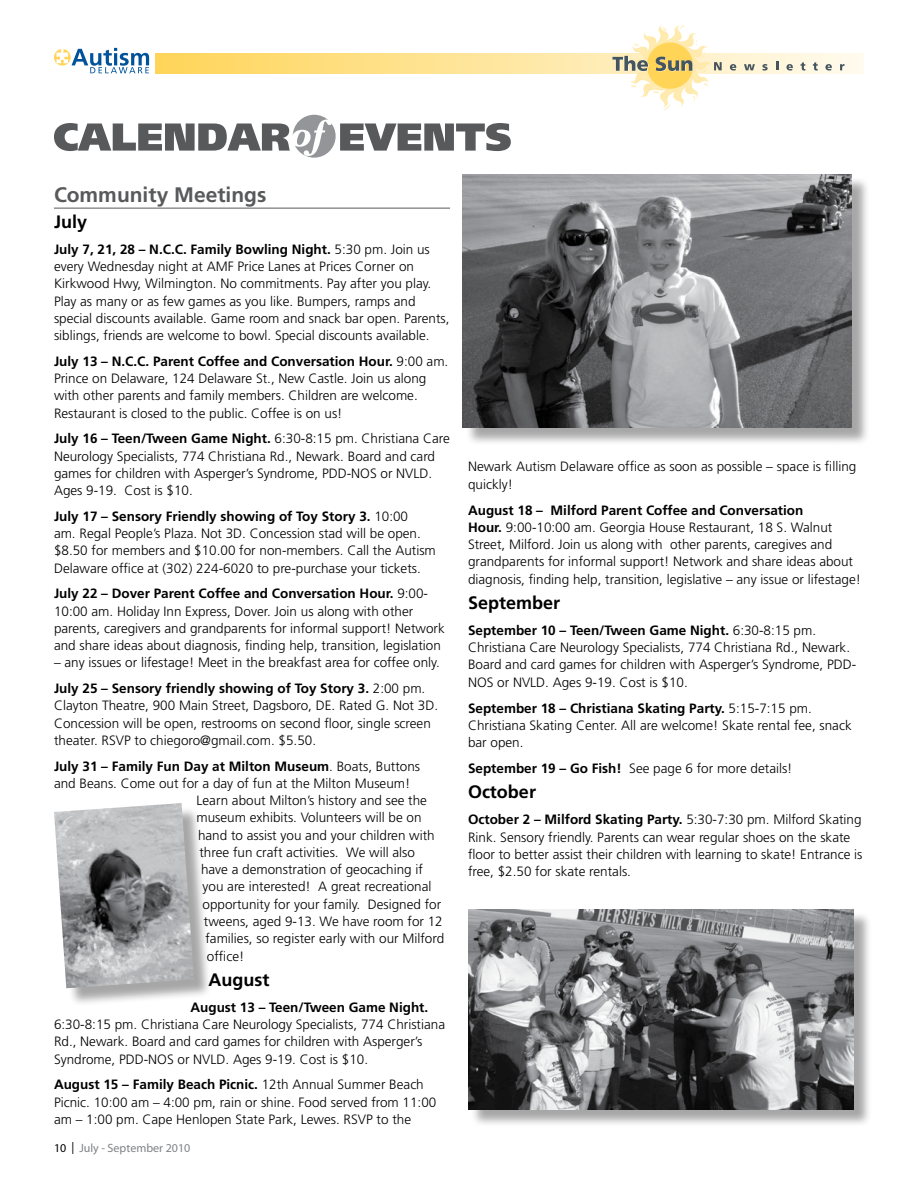
<style>
.page{position:relative;width:918px;height:1188px;background:#fff}
.page>*{position:absolute;margin:0;border:0;box-sizing:border-box;transform-origin:0 0}
.t1{font:700 21px "Frutiger";color:#58595b}
.t2{font:700 18px "Frutiger";color:#000}
.t3{font:300 13.5px/17.2px "Frutiger";color:#000}
.t4{font:700 13.5px "Frutiger";color:#000}
.t5{font:12px "Myriad Pro";color:#808285}
.s1{font-weight:700}
.s2{font-weight:300}
.s3{color:#000}
</style>
<div class="page">
<svg style="left:155px;top:53px;width:708px;height:21px;background:#fee49a"></svg>
<svg style="left:54px;top:49px;width:17px;height:17px"></svg>
<svg style="left:57px;top:48px;width:92px;height:25px"></svg>
<svg style="left:613px;top:24px;width:109px;height:86px"></svg>
<svg style="left:730px;top:64px;width:6px;height:7px"></svg>
<svg style="left:744px;top:64px;width:11px;height:6px"></svg>
<svg style="left:762px;top:64px;width:6px;height:7px"></svg>
<svg style="left:776px;top:62px;width:2px;height:8px"></svg>
<svg style="left:786px;top:64px;width:7px;height:7px"></svg>
<svg style="left:801px;top:62px;width:4px;height:9px"></svg>
<svg style="left:813px;top:62px;width:5px;height:9px"></svg>
<svg style="left:825px;top:64px;width:7px;height:7px"></svg>
<svg style="left:840px;top:64px;width:5px;height:6px"></svg>
<div style="left:293px;top:115px;width:43px;height:43px;background:#939598;border-radius:50%"></div>
<svg style="left:54px;top:120px;width:278px;height:36px"></svg>
<svg style="left:340px;top:123px;width:171px;height:28px"></svg>
<hr style="left:54px;top:208px;width:396px;height:1px;background:#58595b">
<div style="left:465px;top:177px;width:405px;height:269px;background:#000;opacity:.35"></div>
<img style="left:463px;top:174px;width:389px;height:253px">
<div style="left:56px;top:805px;width:156px;height:201px;background:#000;opacity:.35"></div>
<img style="left:54px;top:803px;width:140px;height:185px">
<div style="left:470px;top:912px;width:403px;height:216px;background:#000;opacity:.35"></div>
<img style="left:468px;top:909px;width:386px;height:200px">
<h1 class="t1" style="left:54px;top:183px;width:214px">Community Meetings</h1>
<h2 class="t2" style="left:54px;top:211px;width:35px">July</h2>
<p class="t3" style="left:54px;top:241px;width:397px"><span class="s1">July 7, 21, 28 – N.C.C. Family Bowling Night.</span> 5:30 pm. Join us every Wednesday night at AMF Price Lanes at Prices Corner on Kirkwood Hwy, Wilmington. No commitments. Pay after you play.<br>Play as many or as few games as you like. Bumpers, ramps and special discounts available. Game room and snack bar open. Parents, siblings, friends are welcome to bowl. Special discounts available.</p>
<p class="t3" style="left:54px;top:353px;width:396px"><span class="s1">July 13 – N.C.C. Parent Coffee and Conversation Hour.</span> 9:00 am.<br>Prince on Delaware, 124 Delaware St., New Castle. Join us along with other parents and family members. Children are welcome.<br>Restaurant is closed to the public. Coffee is on us!</p>
<p class="t3" style="left:54px;top:430px;width:397px"><span class="s1">July 16 – Teen/Tween Game Night.</span> 6:30-8:15 pm. Christiana Care Neurology Specialists, 774 Christiana Rd., Newark. Board and card games for children with Asperger’s Syndrome, PDD-NOS or NVLD.<br>Ages 9-19. Cost is $10.</p>
<p class="t3" style="left:54px;top:508px;width:383px"><span class="s1">July 17 – Sensory Friendly showing of Toy Story 3.</span> 10:00<br>am. Regal People’s Plaza. Not 3D. Concession stad will be open. $8.50 for members and $10.00 for non-members. Call the Autism Delaware office at (302) 224-6020 to pre-purchase your tickets.</p>
<p class="t3" style="left:54px;top:585px;width:392px"><span class="s1">July 22 – Dover Parent Coffee and Conversation Hour.</span> 9:00- 10:00 am. Holiday Inn Express, Dover. Join us along with other parents, caregivers and grandparents for informal support! Network and share ideas about diagnosis, finding help, transition, legislation</p>
<p class="t3" style="left:54px;top:650px;width:387px;line-height:25.8px">– any issues or lifestage! Meet in the breakfast area for coffee only.<br><span class="s1">July 25 – Sensory friendly showing of Toy Story 3.</span> 2:00 pm.</p>
<p class="t3" style="left:54px;top:697px;width:386px">Clayton Theatre, 900 Main Street, Dagsboro, DE. Rated G. Not 3D.<br>Concession will be open, restrooms on second floor, single screen theater. RSVP to chiegoro@gmail.com. $5.50.</p>
<p class="t4" style="left:54px;top:758px;width:368px">July 31 – Family Fun Day at Milton Museum<span class="s2">. Boats, Buttons</span></p>
<p class="t3" style="left:54px;top:775px;width:358px">and Beans. Come out for a day of fun at the Milton Museum!</p>
<p class="t3" style="left:197px;top:792px;width:232px">Learn about Milton’s history and see the</p>
<p class="t3" style="left:197px;top:809px;width:227px">museum exhibits. Volunteers will be on</p>
<p class="t3" style="left:198px;top:827px;width:238px">hand to assist you and your children with</p>
<p class="t3" style="left:200px;top:844px;width:217px">three fun craft activities. We will also</p>
<p class="t3" style="left:201px;top:861px;width:224px">have a demonstration of geocaching if</p>
<p class="t3" style="left:202px;top:878px;width:231px">you are interested! A great recreational</p>
<p class="t3" style="left:202px;top:896px;width:240px">opportunity for your family. Designed for</p>
<p class="t3" style="left:204px;top:913px;width:240px">tweens, aged 9-13. We have room for 12</p>
<p class="t3" style="left:205px;top:930px;width:240px">families, so register early with our Milford</p>
<p class="t3" style="left:207px;top:947px;width:39px">office!</p>
<h2 class="t2" style="left:208px;top:969px;width:62px">August</h2>
<p class="t4" style="left:190px;top:999px;width:237px">August 13 – Teen/Tween Game Night.</p>
<p class="t3" style="left:54px;top:1016px;width:393px">6:30-8:15 pm. Christiana Care Neurology Specialists, 774 Christiana<br>Rd., Newark. Board and card games for children with Asperger’s<br>Syndrome, PDD-NOS or NVLD. Ages 9-19. Cost is $10.</p>
<p class="t3" style="left:54px;top:1076px;width:384px"><span class="s1">August 15 – Family Beach Picnic.</span> 12th Annual Summer Beach<br>Picnic. 10:00 am – 4:00 pm, rain or shine. Food served from 11:00 am – 1:00 pm. Cape Henlopen State Park, Lewes. RSVP to the</p>
<p class="t5" style="left:54px;top:1141px;width:138px"><span class="s3">10 |</span> July - September 2010</p>
<p class="t3" style="left:468px;top:458px;width:390px">Newark Autism Delaware office as soon as possible – space is filling quickly!</p>
<p class="t3" style="left:468px;top:501px;width:395px"><span class="s1">August 18 – Milford Parent Coffee and Conversation<br>Hour.</span> 9:00-10:00 am. Georgia House Restaurant, 18 S. Walnut Street, Milford. Join us along with other parents, caregives and grandparents for informal support! Network and share ideas about diagnosis, finding help, transition, legislative – any issue or lifestage!</p>
<h2 class="t2" style="left:468px;top:592px;width:94px">September</h2>
<p class="t3" style="left:468px;top:622px;width:390px"><span class="s1">September 10 – Teen/Tween Game Night.</span> 6:30-8:15 pm.<br>Christiana Care Neurology Specialists, 774 Christiana Rd., Newark.<br>Board and card games for children with Asperger’s Syndrome, PDD-NOS or NVLD. Ages 9-19. Cost is $10.</p>
<p class="t3" style="left:468px;top:699px;width:385px"><span class="s1">September 18 – Christiana Skating Party.</span> 5:15-7:15 pm.<br>Christiana Skating Center. All are welcome! Skate rental fee, snack bar open.</p>
<p class="t3" style="left:468px;top:760px;width:326px"><span class="s1">September 19 – Go Fish!</span> See page 6 for more details!</p>
<h2 class="t2" style="left:468px;top:782px;width:70px">October</h2>
<p class="t3" style="left:468px;top:811px;width:396px"><span class="s1">October 2 – Milford Skating Party.</span> 5:30-7:30 pm. Milford Skating Rink. Sensory friendly. Parents can wear regular shoes on the skate floor to better assist their children with learning to skate! Entrance is free, $2.50 for skate rentals.</p>
</div>
